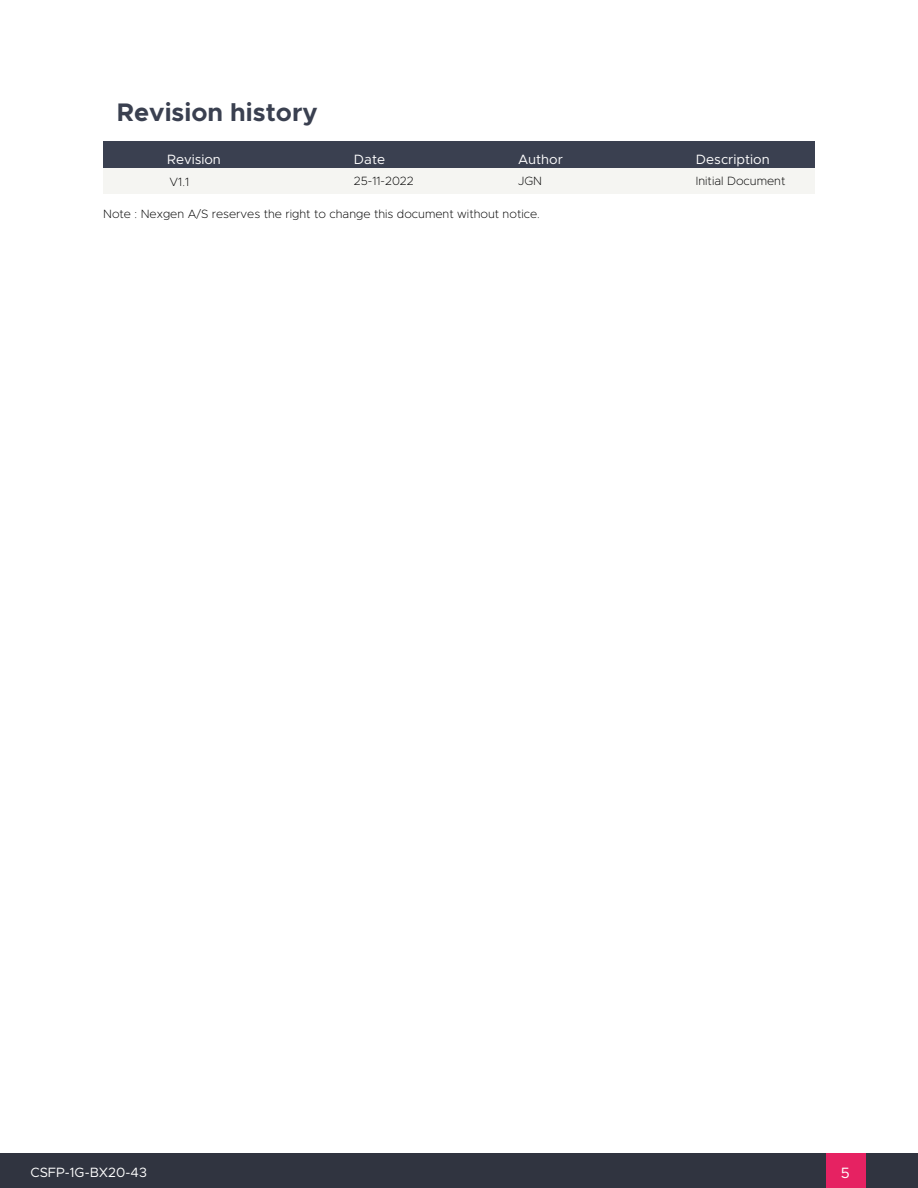
<style>
.page{position:relative;width:918px;height:1188px;background:#fff}
.page>*{position:absolute;margin:0;border:0;box-sizing:border-box;transform-origin:0 0}
.t1{font:700 25.5px "Metropolis";color:#3a4050}
.t2{font:15px "Metropolis";color:#fff}
.t3{font:13.5px "Metropolis";color:#fff}
.t4{font:200 12px "Metropolis";color:#000}
</style>
<div class="page">
<div style="left:0;top:1153px;width:918px;height:35px;background:#303440"></div>
<div style="left:826px;top:1153px;width:39px;height:35px;background:#e62262"></div>
<div style="left:104px;top:164px;width:711px;height:30px;background:#f5f5f2"></div>
<div style="left:104px;top:141px;width:711px;height:27px;background:#3a4050"></div>
<h1 class="t1" style="left:117px;top:96px;width:202px">Revision history</h1>
<p class="t3" style="left:167px;top:151px;width:55px">Revision</p>
<p class="t3" style="left:354px;top:151px;width:33px">Date</p>
<p class="t3" style="left:518px;top:151px;width:46px">Author</p>
<p class="t3" style="left:696px;top:151px;width:75px">Description</p>
<p class="t4" style="left:170px;top:175px;width:21px">V1.1</p>
<p class="t4" style="left:354px;top:173px;width:61px">25-11-2022</p>
<p class="t4" style="left:518px;top:173px;width:26px">JGN</p>
<p class="t4" style="left:696px;top:173px;width:91px">Initial Document</p>
<p class="t4" style="left:103px;top:206px;width:438px">Note : Nexgen A/S reserves the right to change this document without notice.</p>
<p class="t3" style="left:31px;top:1164px;width:118px">CSFP-1G-BX20-43</p>
<p class="t2" style="left:841px;top:1164px;width:10px">5</p>
</div>
